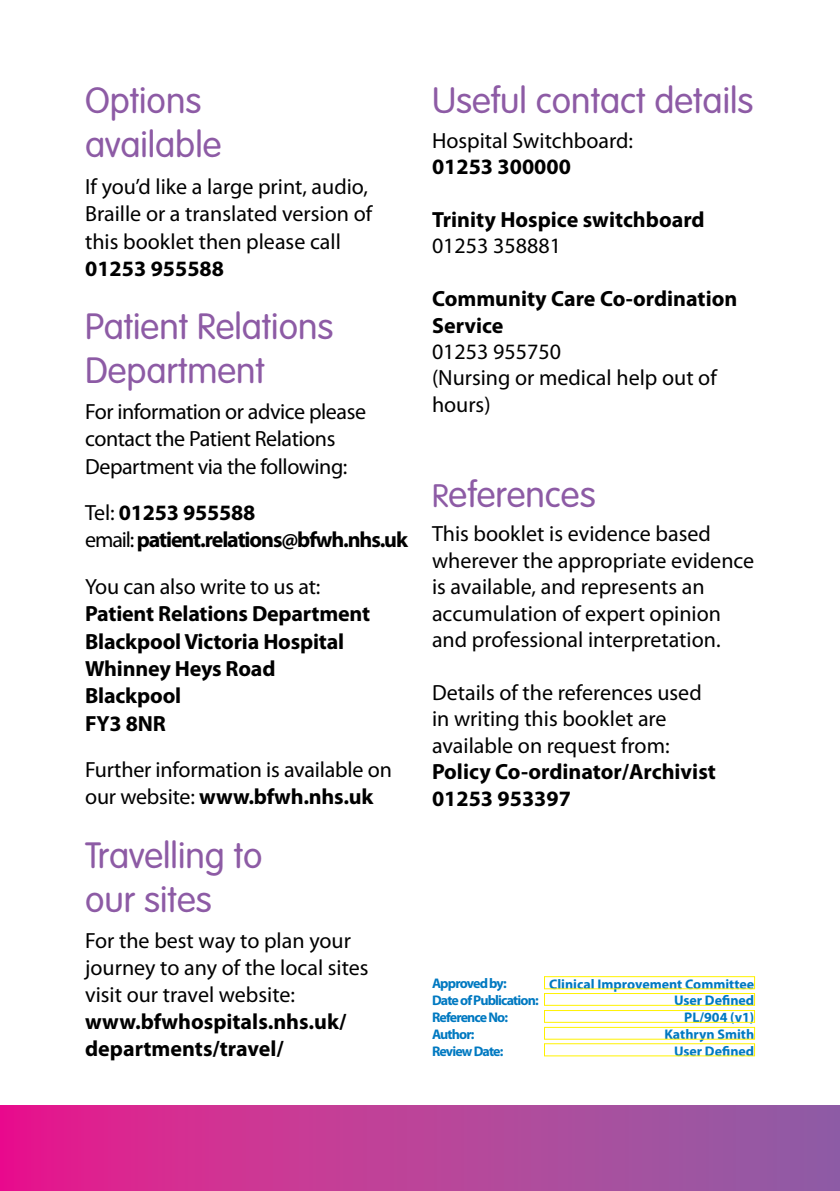
<style>
.page{position:relative;width:840px;height:1191px;background:#fff}
.page>*{position:absolute;margin:0;border:0;box-sizing:border-box;transform-origin:0 0}
.t1{font:300 36px/44.2px "VAG Rounded";color:#8d5ba5}
.t2{font:22px/26.4px "Myriad Pro";color:#000}
.t3{font:700 22px/27.4px "Myriad Pro";letter-spacing:-.005em;color:#000}
.t4{font:22px/27.2px "Myriad Pro";letter-spacing:-.02em;color:#000}
.t5{font:700 22px/27.4px "Myriad Pro";letter-spacing:-.05em;color:#000}
.t6{font:700 14px/16.6px "Myriad Pro";letter-spacing:-.01em;color:#0079c1;text-align:right}
.t7{font:700 14px/16.8px "Myriad Pro";letter-spacing:-.06em;color:#0079c1}
.s1{font-weight:400}
.s2{font-weight:700}
.s3{font-size:32px}
</style>
<div class="page">
<div style="left:0;top:1106px;width:839px;height:85px;background:linear-gradient(to right,#e81d8c,#8e63a6)"></div>
<svg style="left:544px;top:976px;width:210px;height:80px"></svg>
<h1 class="t1" style="left:85px;top:78px;width:138px">Options available</h1>
<p class="t2" style="left:85px;top:172px;width:288px;line-height:27.4px">If you’d like a large print, audio,<br>Braille or a translated version of this booklet then please call</p>
<p class="t3" style="left:85px;top:254px;width:140px">01253 955588</p>
<h1 class="t1" style="left:85px;top:304px;width:250px">Patient Relations<br>Department</h1>
<p class="t4" style="left:85px;top:398px;width:282px">For information or advice please contact the Patient Relations<br>Department via the following:</p>
<p class="t5" style="left:85px;top:498px;width:324px"><span class="s1">Tel:</span> 01253 955588<br><span class="s1">email:</span> patient.relations@bfwh.nhs.uk</p>
<p class="t2" style="left:85px;top:573px;width:236px">You can also write to us at:</p>
<p class="t3" style="left:85px;top:599px;width:286px">Patient Relations Department<br>Blackpool Victoria Hospital<br>Whinney Heys Road<br>Blackpool<br>FY3 8NR</p>
<p class="t2" style="left:85px;top:755px;width:308px;line-height:27.4px">Further information is available on our website: <span class="s2">www.bfwh.nhs.uk</span></p>
<h1 class="t1" style="left:85px;top:833px;width:179px">Travelling to our sites</h1>
<p class="t2" style="left:85px;top:926px;width:285px;line-height:27px">For the best way to plan your journey to any of the local sites visit our travel website:</p>
<p class="t3" style="left:85px;top:1007px;width:262px">www.bfwhospitals.nhs.uk/ departments/travel/</p>
<h1 class="t1" style="left:432px;top:78px;width:323px">Useful contact details</h1>
<p class="t2" style="left:432px;top:127px;width:202px">Hospital Switchboard:</p>
<p class="t3" style="left:432px;top:152px;width:140px">01253 300000</p>
<p class="t3" style="left:432px;top:205px;width:274px">Trinity Hospice switchboard</p>
<p class="t2" style="left:432px;top:232px;width:130px">01253 358881</p>
<p class="t3" style="left:432px;top:285px;width:307px;line-height:26.4px">Community Care Co-ordination<br>Service</p>
<p class="t2" style="left:432px;top:338px;width:286px">01253 955750<br>(Nursing or medical help out of hours)</p>
<h1 class="t1" style="left:432px;top:472px;width:165px"><span class="s3">R</span>eferences</h1>
<p class="t2" style="left:432px;top:520px;width:323px">This booklet is evidence based wherever the appropriate evidence is available, and represents an accumulation of expert opinion and professional interpretation.</p>
<p class="t2" style="left:432px;top:679px;width:271px">Details of the references used in writing this booklet are available on request from:</p>
<p class="t3" style="left:432px;top:758px;width:285px;line-height:26.4px">Policy Co-ordinator/Archivist<br>01253 953397</p>
<p class="t7" style="left:432px;top:975px;width:108px">Approved by:<br>Date of Publication:<br>Reference No:<br>Author:<br>Review Date:</p>
<p class="t6" style="left:548px;top:975px;width:206px">Clinical Improvement Committee<br>User Defined</p>
<p class="t6" style="left:664px;top:1008px;width:91px">PL/904 (v1)<br>Kathryn Smith</p>
<p class="t6" style="left:673px;top:1042px;width:82px">User Defined</p>
</div>
